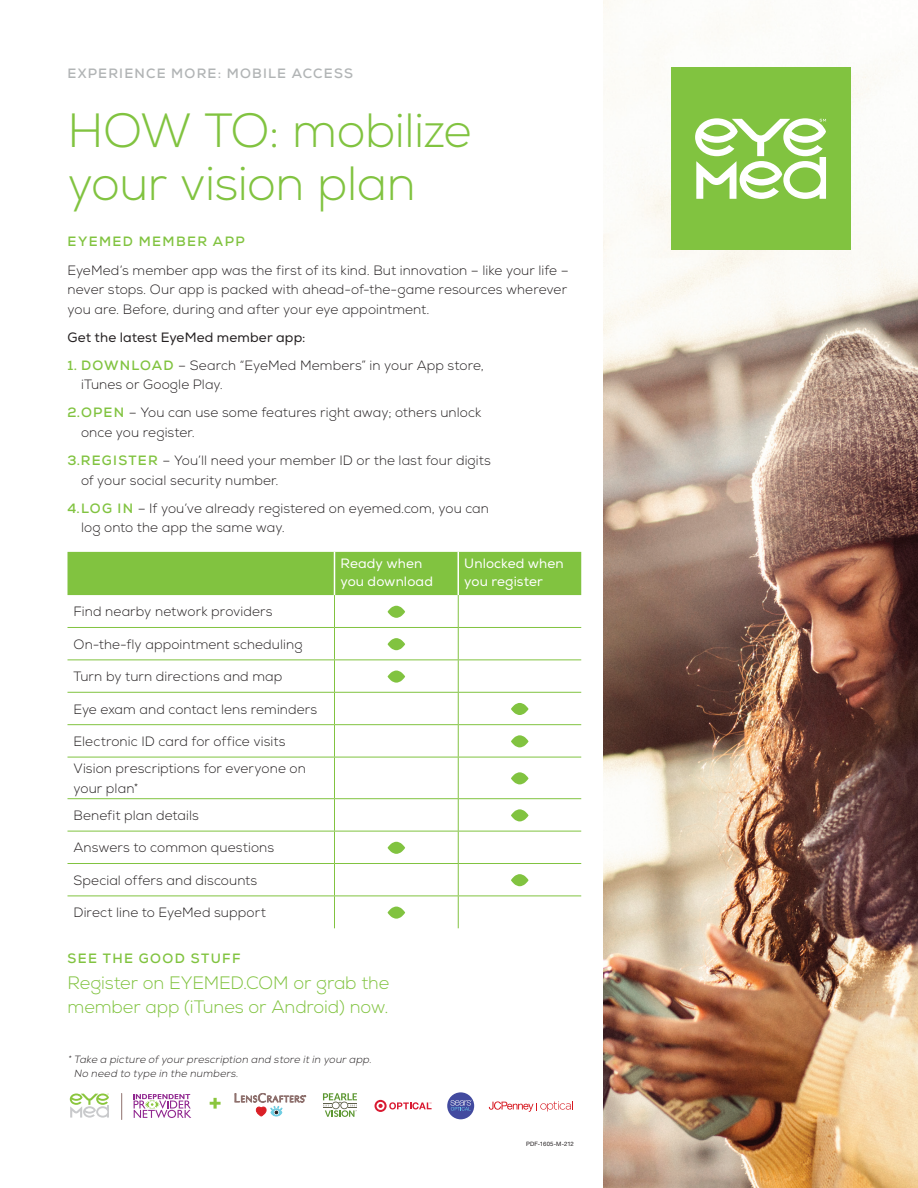
<style>
.page{position:relative;width:918px;height:1188px;background:#fff}
.page>*{position:absolute;margin:0;border:0;box-sizing:border-box;transform-origin:0 0}
.t1{font:300 48px/52.5px "Nexa";letter-spacing:-.015em;color:#81c340}
.t2{font:300 18px/24px "Nexa";letter-spacing:-.005em;color:#81c340}
.body_0_09_SB{font:300 13.5px/19.5px "Nexa";letter-spacing:.01em;color:#231f20}
.body_0_09_SB-2{font:13.5px/18px "Nexa";letter-spacing:.01em;color:#fff}
.subhead{font:700 13.5px "Nexa";letter-spacing:.105em;color:#81c340}
.body_0_09_SB-3{font:13.5px "Nexa";letter-spacing:.01em;color:#231f20}
.t3{font:700 13.5px "Nexa";letter-spacing:.09em;color:#b1b4b5}
.body_copy{font:italic 300 10.5px/13.5px "Nexa";color:#231f20}
.Body{font:6px "Helvetica Neue";letter-spacing:.005em;color:#231f20}
.s1{font-weight:700;color:#81c340}
</style>
<div class="page">
<img style="left:603px;top:0;width:315px;height:1188px">
<div style="left:671px;top:68px;width:179px;height:182px;background:#81c340"></div>
<svg style="left:695px;top:118px;width:131px;height:81px"></svg>
<svg style="left:375px;top:1100px;width:57px;height:12px"></svg>
<svg style="left:323px;top:1093px;width:34px;height:24px"></svg>
<svg style="left:210px;top:1098px;width:11px;height:11px"></svg>
<svg style="left:133px;top:1094px;width:58px;height:24px"></svg>
<svg style="left:235px;top:1093px;width:71px;height:23px"></svg>
<div style="left:447px;top:1092px;width:27px;height:27px;background:#424a9f;border-radius:50%"></div>
<svg style="left:450px;top:1100px;width:22px;height:11px"></svg>
<svg style="left:70px;top:1094px;width:39px;height:24px"></svg>
<svg style="left:121px;top:1093px;width:1px;height:27px"></svg>
<svg style="left:489px;top:1101px;width:84px;height:11px"></svg>
<div style="left:68px;top:552px;width:513px;height:43px;background:#81c340"></div>
<hr style="left:334px;top:552px;width:1px;height:43px;background:#fff">
<hr style="left:458px;top:552px;width:1px;height:43px;background:#fff">
<hr style="left:334px;top:595px;width:1px;height:32px;background:#81c340">
<hr style="left:458px;top:595px;width:1px;height:32px;background:#81c340">
<hr style="left:68px;top:627px;width:266px;height:1px;background:#81c340">
<hr style="left:334px;top:627px;width:124px;height:1px;background:#81c340">
<hr style="left:334px;top:628px;width:1px;height:32px;background:#81c340">
<hr style="left:458px;top:627px;width:123px;height:1px;background:#81c340">
<hr style="left:458px;top:628px;width:1px;height:32px;background:#81c340">
<hr style="left:68px;top:660px;width:266px;height:1px;background:#81c340">
<hr style="left:334px;top:660px;width:124px;height:1px;background:#81c340">
<hr style="left:334px;top:660px;width:1px;height:32px;background:#81c340">
<hr style="left:458px;top:660px;width:123px;height:1px;background:#81c340">
<hr style="left:458px;top:660px;width:1px;height:32px;background:#81c340">
<hr style="left:68px;top:692px;width:266px;height:1px;background:#81c340">
<hr style="left:334px;top:692px;width:124px;height:1px;background:#81c340">
<hr style="left:334px;top:693px;width:1px;height:31px;background:#81c340">
<hr style="left:458px;top:692px;width:123px;height:1px;background:#81c340">
<hr style="left:458px;top:693px;width:1px;height:31px;background:#81c340">
<hr style="left:68px;top:724px;width:266px;height:1px;background:#81c340">
<hr style="left:334px;top:724px;width:124px;height:1px;background:#81c340">
<hr style="left:334px;top:725px;width:1px;height:32px;background:#81c340">
<hr style="left:458px;top:724px;width:123px;height:1px;background:#81c340">
<hr style="left:458px;top:725px;width:1px;height:32px;background:#81c340">
<hr style="left:68px;top:757px;width:266px;height:1px;background:#81c340">
<hr style="left:334px;top:757px;width:124px;height:1px;background:#81c340">
<hr style="left:334px;top:757px;width:1px;height:41px;background:#81c340">
<hr style="left:458px;top:757px;width:123px;height:1px;background:#81c340">
<hr style="left:458px;top:757px;width:1px;height:41px;background:#81c340">
<hr style="left:68px;top:798px;width:266px;height:1px;background:#81c340">
<hr style="left:334px;top:798px;width:124px;height:1px;background:#81c340">
<hr style="left:334px;top:799px;width:1px;height:32px;background:#81c340">
<hr style="left:458px;top:798px;width:123px;height:1px;background:#81c340">
<hr style="left:458px;top:799px;width:1px;height:32px;background:#81c340">
<hr style="left:68px;top:831px;width:266px;height:1px;background:#81c340">
<hr style="left:334px;top:831px;width:124px;height:1px;background:#81c340">
<hr style="left:334px;top:831px;width:1px;height:32px;background:#81c340">
<hr style="left:458px;top:831px;width:123px;height:1px;background:#81c340">
<hr style="left:458px;top:831px;width:1px;height:32px;background:#81c340">
<hr style="left:68px;top:863px;width:266px;height:1px;background:#81c340">
<hr style="left:334px;top:863px;width:124px;height:1px;background:#81c340">
<hr style="left:334px;top:864px;width:1px;height:32px;background:#81c340">
<hr style="left:458px;top:863px;width:123px;height:1px;background:#81c340">
<hr style="left:458px;top:864px;width:1px;height:32px;background:#81c340">
<hr style="left:68px;top:896px;width:266px;height:1px;background:#81c340">
<hr style="left:334px;top:896px;width:124px;height:1px;background:#81c340">
<hr style="left:334px;top:896px;width:1px;height:32px;background:#81c340">
<hr style="left:458px;top:896px;width:123px;height:1px;background:#81c340">
<hr style="left:458px;top:896px;width:1px;height:32px;background:#81c340">
<svg style="left:388px;top:606px;width:17px;height:12px"></svg>
<svg style="left:388px;top:638px;width:17px;height:12px"></svg>
<svg style="left:388px;top:671px;width:17px;height:12px"></svg>
<svg style="left:511px;top:703px;width:18px;height:12px"></svg>
<svg style="left:511px;top:735px;width:18px;height:12px"></svg>
<svg style="left:511px;top:772px;width:18px;height:12px"></svg>
<svg style="left:511px;top:809px;width:18px;height:12px"></svg>
<svg style="left:388px;top:842px;width:17px;height:12px"></svg>
<svg style="left:511px;top:874px;width:18px;height:12px"></svg>
<svg style="left:388px;top:907px;width:17px;height:12px"></svg>
<p class="t3" style="left:68px;top:64px;width:287px">EXPERIENCE MORE: MOBILE ACCESS</p>
<p class="t1" style="left:68px;top:106px;width:406px">HOW TO: mobilize your vision plan</p>
<p class="subhead" style="left:68px;top:233px;width:179px">EYEMED MEMBER APP</p>
<p class="body_0_09_SB" style="left:68px;top:260px;width:503px;text-align:justify">EyeMed’s member app was the first of its kind. But innovation – like your life – never stops. Our app is packed with ahead-of-the-game resources wherever you are. Before, during and after your eye appointment.</p>
<p class="body_0_09_SB-3" style="left:68px;top:329px;width:240px">Get the latest EyeMed member app:</p>
<p class="body_0_09_SB" style="left:81px;top:356px;width:404px;text-indent:-14px"><span class="s1">1. DOWNLOAD</span> – Search “EyeMed Members” in your App store, iTunes or Google Play.</p>
<p class="body_0_09_SB" style="left:81px;top:403px;width:402px;text-indent:-14px"><span class="s1">2.OPEN</span> – You can use some features right away; others unlock once you register.</p>
<p class="body_0_09_SB" style="left:81px;top:451px;width:411px;text-indent:-14px"><span class="s1">3.REGISTER</span> – You’ll need your member ID or the last four digits of your social security number.</p>
<p class="body_0_09_SB" style="left:81px;top:499px;width:410px;text-indent:-14px"><span class="s1">4.LOG IN</span> – If you’ve already registered on eyemed.com, you can log onto the app the same way.</p>
<p class="body_0_09_SB" style="left:74px;top:602px;width:201px">Find nearby network providers</p>
<p class="body_0_09_SB" style="left:74px;top:635px;width:231px">On-the-fly appointment scheduling</p>
<p class="body_0_09_SB" style="left:74px;top:667px;width:210px">Turn by turn directions and map</p>
<p class="body_0_09_SB" style="left:74px;top:700px;width:245px">Eye exam and contact lens reminders</p>
<p class="body_0_09_SB" style="left:74px;top:732px;width:214px">Electronic ID card for office visits</p>
<p class="body_0_09_SB" style="left:74px;top:759px;width:234px">Vision prescriptions for everyone on your plan*</p>
<p class="body_0_09_SB" style="left:74px;top:806px;width:127px">Benefit plan details</p>
<p class="body_0_09_SB" style="left:74px;top:838px;width:202px">Answers to common questions</p>
<p class="body_0_09_SB" style="left:74px;top:871px;width:185px">Special offers and discounts</p>
<p class="body_0_09_SB" style="left:74px;top:903px;width:194px">Direct line to EyeMed support</p>
<p class="body_0_09_SB-2" style="left:340px;top:555px;width:94px">Ready when you download</p>
<p class="body_0_09_SB-2" style="left:464px;top:555px;width:101px">Unlocked when you register</p>
<p class="subhead" style="left:68px;top:950px;width:174px">SEE THE GOOD STUFF</p>
<p class="t2" style="left:68px;top:972px;width:323px">Register on EYEMED.COM or grab the member app (iTunes or Android) now.</p>
<p class="body_copy" style="left:74px;top:1053px;width:301px;text-indent:-6px">*Take a picture ofyour prescription and store itin your app.<br>No need to type in the numbers.</p>
<p class="Body" style="left:526px;top:1141px;width:49px">PDF-1605-M-212</p>
</div>
